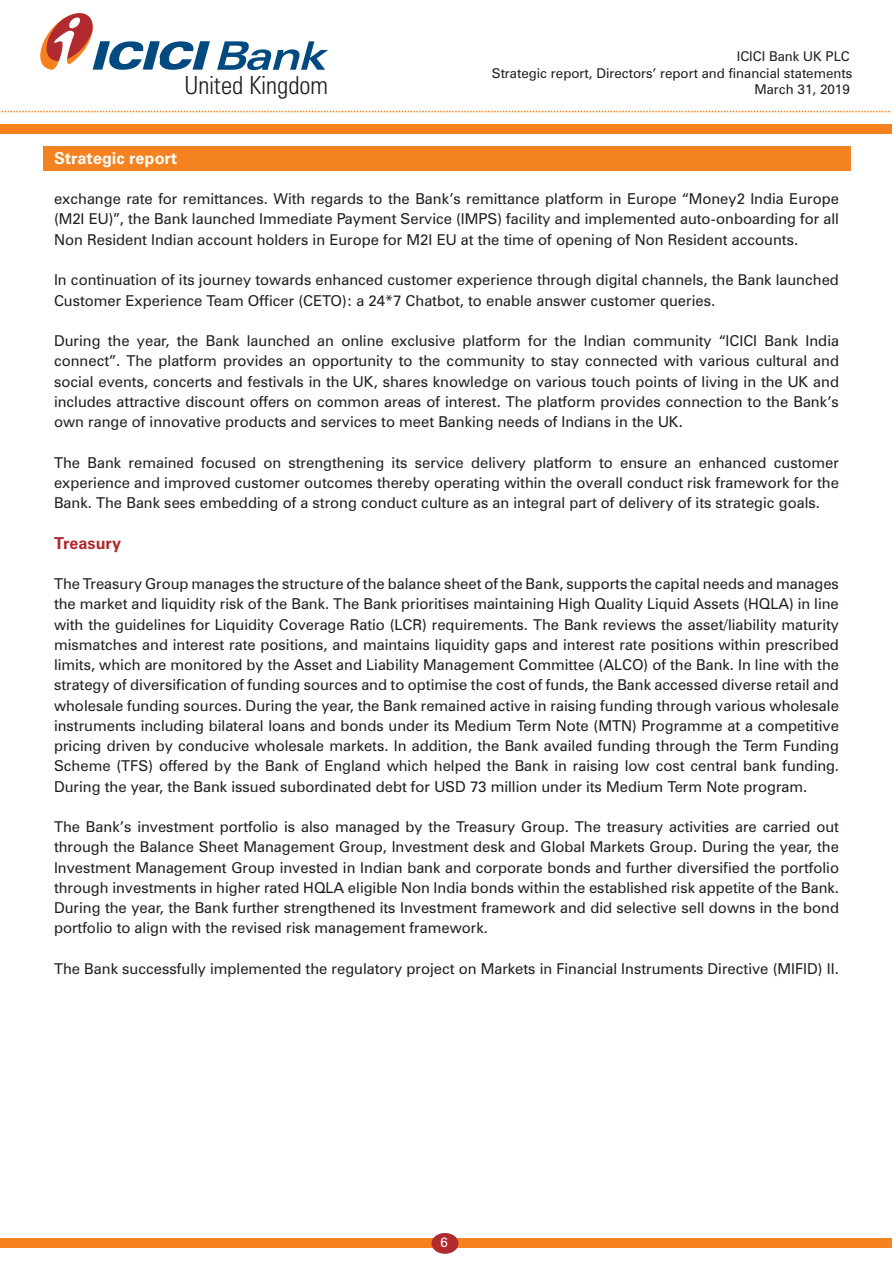
<style>
.page{position:relative;width:893px;height:1263px;background:#fff}
.page>*{position:absolute;margin:0;border:0;box-sizing:border-box;transform-origin:0 0}
.t1{font:300 condensed 25.05px "Zurich BT";color:#231f20}
.t2{font:700 16.5px "Zurich BT";color:#fff}
.t3{font:700 16.5px "Zurich BT";color:#af282e}
.t4{font:15px/20.2px "Zurich BT";color:#231f20;text-align:justify}
.t5{font:13.5px/16.2px "Zurich BT";color:#231f20;text-align:right}
.t6{font:13.5px "Zurich BT";color:#fff}
</style>
<div class="page">
<div style="left:0;top:1239px;width:892px;height:9px;background:#f5821f"></div>
<div style="left:432px;top:1233px;width:26px;height:21px;background:#b02a30;border-radius:50%"></div>
<div style="left:0;top:125px;width:892px;height:9px;background:#f5821f"></div>
<svg style="left:1px;top:111px;width:889px;height:1px"></svg>
<svg style="left:40px;top:13px;width:288px;height:58px"></svg>
<div style="left:43px;top:147px;width:807px;height:24px;background:#f58220"></div>
<p class="t5" style="left:492px;top:48px;width:362px">ICICI Bank UK PLC<br>Strategic report, Directors’ report and financial statements</p>
<h1 class="t1" style="left:185px;top:70px;width:145px">United Kingdom</h1>
<p class="t5" style="left:754px;top:81px;width:97px">March 31, 2019</p>
<p class="t2" style="left:54px;top:148px;width:125px">Strategic report</p>
<p class="t4" style="left:54px;top:189px;width:786px">exchange rate for remittances. With regards to the Bank’s remittance platform in Europe “Money2 India Europe (M2I EU)”, the Bank launched Immediate Payment Service (IMPS) facility and implemented auto-onboarding for all Non Resident Indian account holders in Europe for M2I EU at the time of opening of Non Resident accounts.</p>
<p class="t4" style="left:54px;top:270px;width:786px">In continuation of its journey towards enhanced customer experience through digital channels, the Bank launched<br>Customer Experience Team Officer (CETO): a 24*7 Chatbot, to enable answer customer queries.</p>
<p class="t4" style="left:54px;top:330px;width:786px">During the year, the Bank launched an online exclusive platform for the Indian community “ICICI Bank India connect”. The platform provides an opportunity to the community to stay connected with various cultural and social events, concerts and festivals in the UK, shares knowledge on various touch points of living in the UK and includes attractive discount offers on common areas of interest. The platform provides connection to the Bank’s own range of innovative products and services to meet Banking needs of Indians in the UK.</p>
<p class="t4" style="left:54px;top:452px;width:786px">The Bank remained focused on strengthening its service delivery platform to ensure an enhanced customer experience and improved customer outcomes thereby operating within the overall conduct risk framework for the Bank. The Bank sees embedding of a strong conduct culture as an integral part of delivery of its strategic goals.</p>
<p class="t3" style="left:54px;top:533px;width:69px">Treasury</p>
<p class="t4" style="left:54px;top:573px;width:787px">The Treasury Group manages the structure of the balance sheet of the Bank, supports the capital needs and manages the market and liquidity risk of the Bank. The Bank prioritises maintaining High Quality Liquid Assets (HQLA) in line with the guidelines for Liquidity Coverage Ratio (LCR) requirements. The Bank reviews the asset/liability maturity mismatches and interest rate positions, and maintains liquidity gaps and interest rate positions within prescribed limits, which are monitored by the Asset and Liability Management Committee (ALCO) of the Bank. In line with the strategy of diversification of funding sources and to optimise the cost of funds, the Bank accessed diverse retail and wholesale funding sources. During the year, the Bank remained active in raising funding through various wholesale instruments including bilateral loans and bonds under its Medium Term Note (MTN) Programme at a competitive pricing driven by conducive wholesale markets. In addition, the Bank availed funding through the Term Funding Scheme (TFS) offered by the Bank of England which helped the Bank in raising low cost central bank funding.<br>During the year, the Bank issued subordinated debt for USD 73 million under its Medium Term Note program.</p>
<p class="t4" style="left:54px;top:816px;width:787px">The Bank’s investment portfolio is also managed by the Treasury Group. The treasury activities are carried out through the Balance Sheet Management Group, Investment desk and Global Markets Group. During the year, the Investment Management Group invested in Indian bank and corporate bonds and further diversified the portfolio through investments in higher rated HQLA eligible Non India bonds within the established risk appetite of the Bank.<br>During the year, the Bank further strengthened its Investment framework and did selective sell downs in the bond portfolio to align with the revised risk management framework.</p>
<p class="t4" style="left:54px;top:958px;width:786px">The Bank successfully implemented the regulatory project on Markets in Financial Instruments Directive (MIFID) II.</p>
<p class="t6" style="left:441px;top:1233px;width:9px">6</p>
</div>
